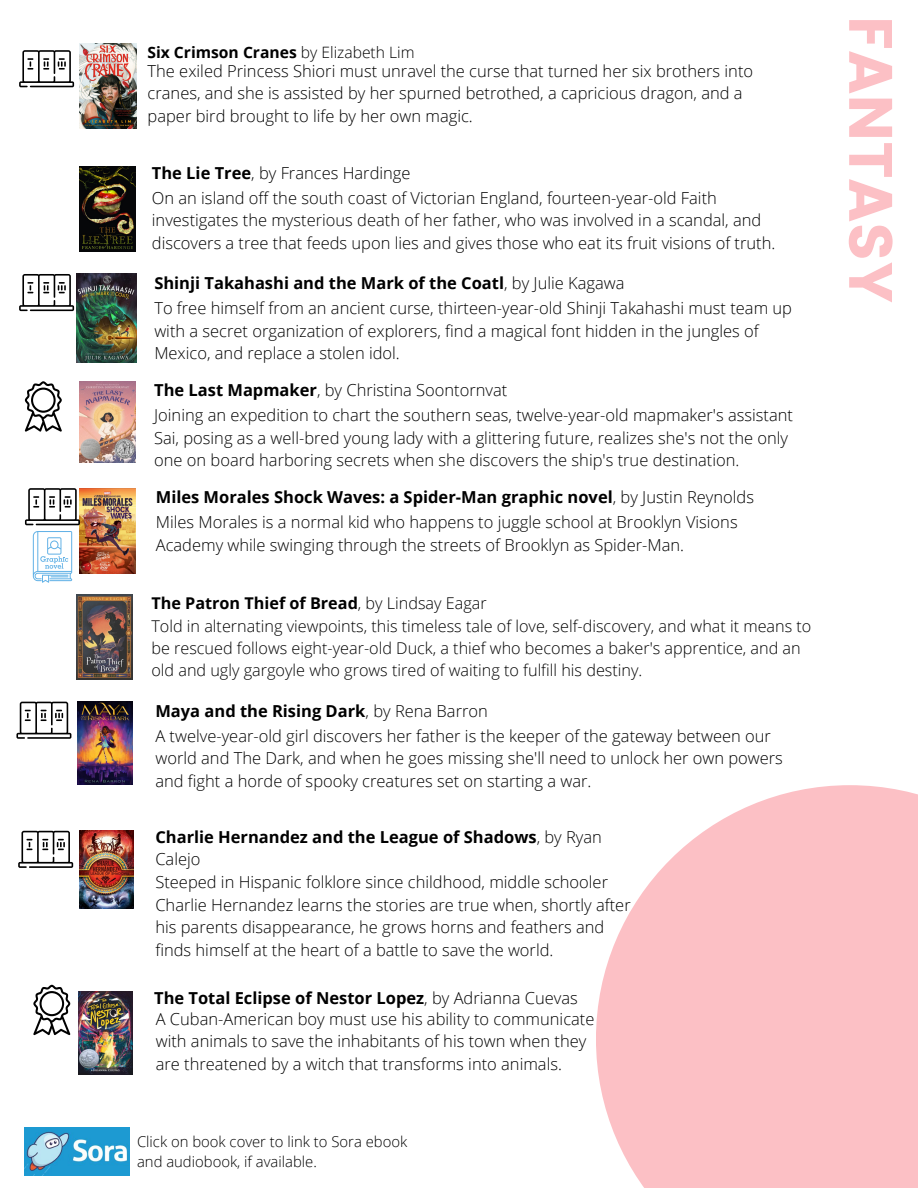
<style>
.page{position:relative;width:918px;height:1188px;background:#fff}
.page>*{position:absolute;margin:0;border:0;box-sizing:border-box;transform-origin:0 0}
.t1{font:61.05px "Poppins";color:#fcc0c5}
.t2{font:300 16.5px/22.5px "Open Sans";color:#000}
.t3{font:700 16.5px/22.5px "Open Sans";color:#000}
.t4{font:300 16.2px/22px "Open Sans";color:#000}
.t5{font:700 16.2px "Open Sans";color:#000}
.t6{font:700 15.6px "Open Sans";color:#000}
.t7{font:300 14.85px/20.2px "Open Sans";color:#000}
.s1{font-weight:300}
.s2{font-weight:700}
</style>
<div class="page">
<svg style="left:596px;top:785px;width:322px;height:403px;background:#fcc8cc"></svg>
<img style="left:25px;top:1127px;width:105px;height:49px">
<img style="left:79px;top:43px;width:58px;height:86px">
<img style="left:79px;top:166px;width:57px;height:86px">
<svg style="left:19px;top:50px;width:55px;height:37px"></svg>
<img style="left:76px;top:274px;width:60px;height:89px">
<svg style="left:19px;top:274px;width:55px;height:37px"></svg>
<img style="left:79px;top:381px;width:57px;height:81px">
<svg style="left:25px;top:381px;width:37px;height:51px"></svg>
<img style="left:79px;top:488px;width:57px;height:86px">
<svg style="left:33px;top:531px;width:39px;height:52px"></svg>
<svg style="left:25px;top:488px;width:55px;height:37px"></svg>
<img style="left:76px;top:594px;width:57px;height:86px">
<svg style="left:16px;top:702px;width:55px;height:37px"></svg>
<svg style="left:18px;top:831px;width:55px;height:37px"></svg>
<img style="left:78px;top:702px;width:55px;height:83px">
<img style="left:79px;top:831px;width:54px;height:77px">
<img style="left:78px;top:991px;width:54px;height:83px">
<svg style="left:33px;top:985px;width:37px;height:50px"></svg>
<p class="t6" style="left:147px;top:41px;width:269px">Six Crimson Cranes <span class="s1">by Elizabeth Lim</span></p>
<p class="t2" style="left:148px;top:59px;width:607px">The exiled Princess Shiori must unravel the curse that turned her six brothers into cranes, and she is assisted by her spurned betrothed, a capricious dragon, and a paper bird brought to life by her own magic.</p>
<p class="t2" style="left:152px;top:161px;width:260px"><span class="s2">The Lie Tree</span>, by Frances Hardinge</p>
<p class="t2" style="left:152px;top:186px;width:625px">On an island off the south coast of Victorian England, fourteen-year-old Faith investigates the mysterious death of her father, who was involved in a scandal, and discovers a tree that feeds upon lies and gives those who eat its fruit visions of truth.</p>
<p class="t3" style="left:154px;top:272px;width:472px">Shinji Takahashi and the Mark of the Coatl<span class="s1">, by Julie Kagawa</span></p>
<p class="t2" style="left:154px;top:297px;width:639px">To free himself from an ancient curse, thirteen-year-old Shinji Takahashi must team up with a secret organization of explorers, find a magical font hidden in the jungles of<br>Mexico, and replace a stolen idol.</p>
<p class="t2" style="left:154px;top:379px;width:355px"><span class="s2">The Last Mapmaker</span>, by Christina Soontornvat</p>
<p class="t2" style="left:154px;top:404px;width:640px">Joining an expedition to chart the southern seas, twelve-year-old mapmaker's assistant<br>Sai, posing as a well-bred young lady with a glittering future, realizes she's not the only one on board harboring secrets when she discovers the ship's true destination.</p>
<p class="t3" style="left:156px;top:486px;width:600px">Miles Morales Shock Waves: a Spider-Man graphic novel<span class="s1">, by Justin Reynolds</span></p>
<p class="t2" style="left:156px;top:511px;width:583px">Miles Morales is a normal kid who happens to juggle school at Brooklyn Visions<br>Academy while swinging through the streets of Brooklyn as Spider-Man.</p>
<p class="t5" style="left:151px;top:592px;width:337px">The Patron Thief of Bread<span class="s1">, by Lindsay Eagar</span></p>
<p class="t4" style="left:151px;top:614px;width:662px">Told in alternating viewpoints, this timeless tale of love, self-discovery, and what it means to be rescued follows eight-year-old Duck, a thief who becomes a baker's apprentice, and an old and ugly gargoyle who grows tired of waiting to fulfill his destiny.</p>
<p class="t3" style="left:155px;top:699px;width:334px">Maya and the Rising Dark<span class="s1">, by Rena Barron</span></p>
<p class="t2" style="left:155px;top:724px;width:629px">A twelve-year-old girl discovers her father is the keeper of the gateway between our world and The Dark, and when he goes missing she'll need to unlock her own powers and fight a horde of spooky creatures set on starting a war.</p>
<p class="t3" style="left:155px;top:825px;width:448px">Charlie Hernandez and the League of Shadows<span class="s1">, by Ryan<br>Calejo</span></p>
<p class="t2" style="left:155px;top:871px;width:477px">Steeped in Hispanic folklore since childhood, middle schooler Charlie Hernandez learns the stories are true when, shortly after his parents disappearance, he grows horns and feathers and finds himself at the heart of a battle to save the world.</p>
<p class="t3" style="left:154px;top:986px;width:425px">The Total Eclipse of Nestor Lopez<span class="s1">, by Adrianna Cuevas</span></p>
<p class="t2" style="left:156px;top:1007px;width:440px">A Cuban-American boy must use his ability to communicate with animals to save the inhabitants of his town when they are threatened by a witch that transforms into animals.</p>
<p class="t7" style="left:137px;top:1131px;width:272px">Click on book cover to link to Sora ebook and audiobook, if available.</p>
<p class="t1" style="left:906px;top:16px;width:289px;rotate:90deg">FANTASY</p>
</div>
